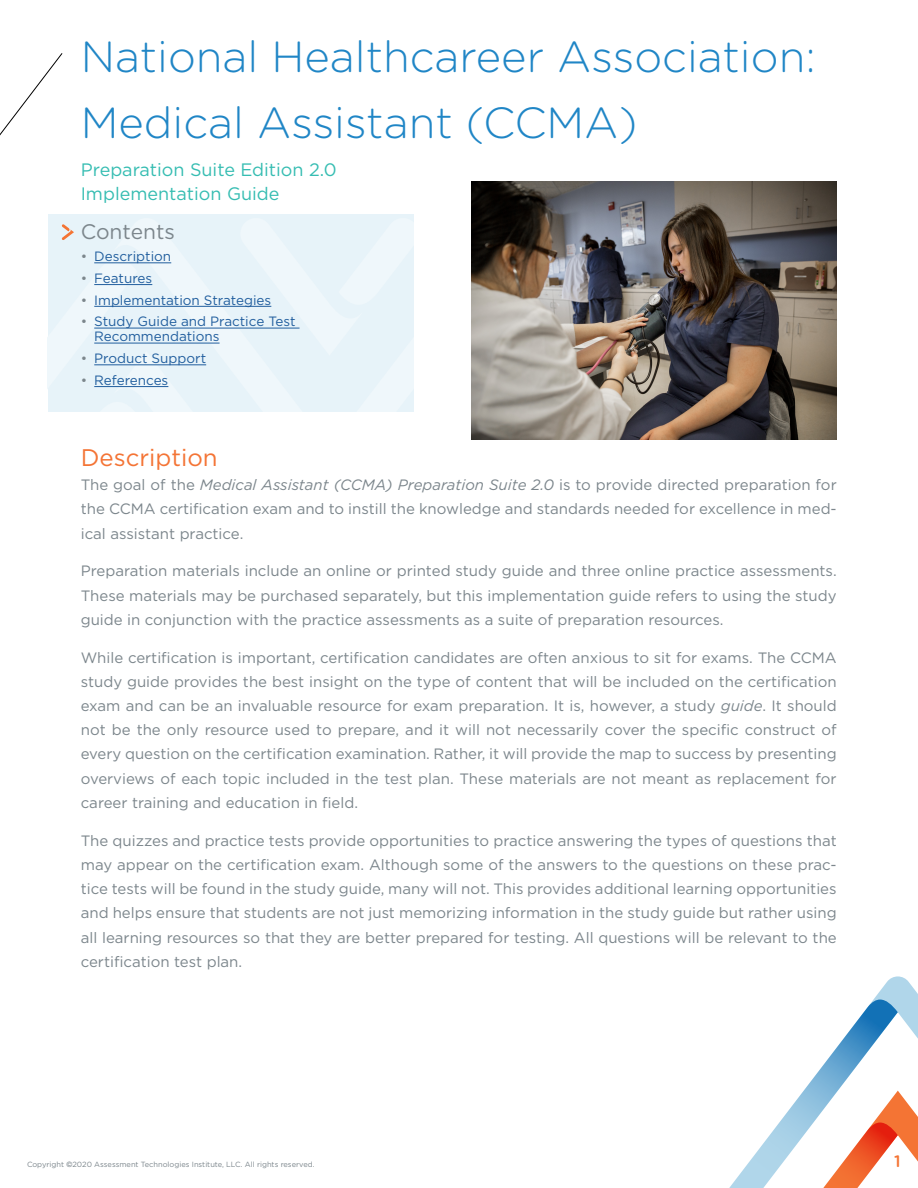
<style>
.page{position:relative;width:918px;height:1188px;background:#fff}
.page>*{position:absolute;margin:0;border:0;box-sizing:border-box;transform-origin:0 0}
.t1{font:300 43.5px/66.3px "Gotham Rounded";color:#2086c6}
.t2{font:24px "Gotham";color:#f47435}
.t3{font:21px "Gotham Rounded";color:#7c868c}
.t4{font:18px/24.3px "Gotham";color:#36bdb2}
.t5{font:500 16.5px "Gotham Rounded";color:#f47434}
.t6{font:15px/24.3px "Gotham";color:#7c868c;text-align:justify}
.t7{font:13.5px/15px "Gotham";color:#215e9e}
.t8{font:7.5px "Gotham";color:#7c868c}
.s1{color:#7c868c}
.s2{font-style:italic}
.s3{font-family:"Avenir LT Std";font-weight:500}
</style>
<div class="page">
<svg style="left:729px;top:976px;width:189px;height:212px"></svg>
<svg style="left:0;top:53px;width:62px;height:83px"></svg>
<div style="left:55px;top:216px;width:359px;height:196px;background:#e7f3f9"></div>
<img style="left:472px;top:181px;width:365px;height:259px">
<h1 class="t1" style="left:81px;top:21px;width:737px">National Healthcareer Association:<br>Medical Assistant (CCMA)</h1>
<p class="t4" style="left:81px;top:157px;width:258px">Preparation Suite Edition 2.0<br>Implementation Guide</p>
<h3 class="t3" style="left:81px;top:217px;width:96px">Contents</h3>
<p class="t7" style="left:81px;top:248px;width:92px"><span class="s1">•</span> Description</p>
<p class="t7" style="left:81px;top:270px;width:73px"><span class="s1">•</span> Features</p>
<p class="t7" style="left:81px;top:292px;width:192px"><span class="s1">•</span> Implementation Strategies</p>
<p class="t7" style="left:94px;top:314px;width:203px;text-indent:-14px"><span class="s1">•</span> Study Guide and Practice Test<br>Recommendations</p>
<p class="t7" style="left:81px;top:350px;width:127px"><span class="s1">•</span> Product Support</p>
<p class="t7" style="left:81px;top:372px;width:89px"><span class="s1">•</span> References</p>
<h2 class="t2" style="left:81px;top:442px;width:138px">Description</h2>
<p class="t6" style="left:81px;top:472px;width:758px">The goal of the <span class="s2">Medical Assistant (CCMA) Preparation Suite 2.0</span> is to provide directed preparation for the CCMA certification exam and to instill the knowledge and standards needed for excellence in med&shy;ical assistant practice.</p>
<p class="t6" style="left:81px;top:559px;width:758px">Preparation materials include an online or printed study guide and three online practice assessments.<br>These materials may be purchased separately, but this implementation guide refers to using the study guide in conjunction with the practice assessments as a suite of preparation resources.</p>
<p class="t6" style="left:81px;top:645px;width:758px">While certification is important, certification candidates are often anxious to sit for exams. The CCMA study guide provides the best insight on the type of content that will be included on the certification exam and can be an invaluable resource for exam preparation. It is, however, a study <span class="s2">guide</span>. It should not be the only resource used to prepare, and it will not necessarily cover the specific construct of every question on the certification examination. Rather, it will provide the map to success by presenting overviews of each topic included in the test plan. These materials are not meant as replacement for career training and education in field.</p>
<p class="t6" style="left:81px;top:828px;width:758px">The quizzes and practice tests provide opportunities to practice answering the types of questions that may appear on the certification exam. Although some of the answers to the questions on these prac&shy;tice tests will be found in the study guide, many will not. This provides additional learning opportunities and helps ensure that students are not just memorizing information in the study guide but rather using all learning resources so that they are better prepared for testing. All questions will be relevant to the certification test plan.</p>
<p class="t8" style="left:27px;top:1160px;width:289px">Copyright <span class="s3">©</span>2020 Assessment Technologies Institute, LLC. All rights reserved.</p>
<p class="t5" style="left:894px;top:1149px;width:8px">1</p>
</div>
